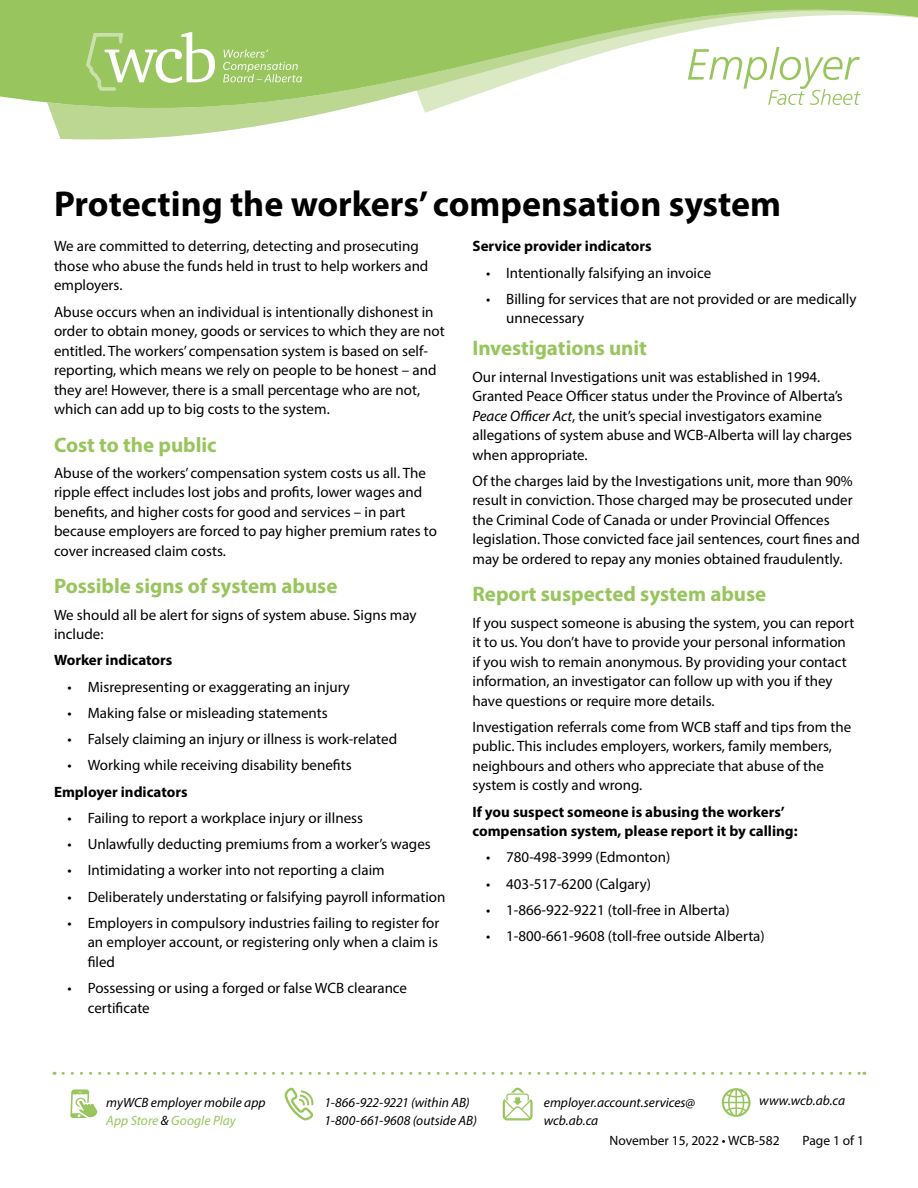
<style>
.page{position:relative;width:918px;height:1188px;background:#fff}
.page>*{position:absolute;margin:0;border:0;box-sizing:border-box;transform-origin:0 0}
.Main_title_copy{font:700 36px "Myriad Pro";color:#000}
.Subtitle{font:700 21px "Myriad Pro";color:#98c55d}
.Body_Text{font:700 21px "Myriad Pro";letter-spacing:-.005em;color:#98c55d}
.Body_Text-2{font:15px/19.5px "Myriad Pro";color:#000}
.Body_Text-3{font:700 15px/19.5px "Myriad Pro";color:#000}
.t1{font:italic 13.5px/18px "Myriad Pro";color:#000}
.t2{font:13.5px "Myriad Pro";color:#000}
.s1{font-style:italic}
.s2{color:#98c55d}
</style>
<div class="page">
<svg style="left:0;top:0;width:918px;height:140px"></svg>
<svg style="left:285px;top:1088px;width:29px;height:32px"></svg>
<svg style="left:503px;top:1088px;width:30px;height:32px"></svg>
<svg style="left:63px;top:1072px;width:802px;height:3px"></svg>
<svg style="left:722px;top:1088px;width:29px;height:29px"></svg>
<svg style="left:223px;top:49px;width:79px;height:33px;background:#a8ce77"></svg>
<svg style="left:86px;top:32px;width:129px;height:59px"></svg>
<svg style="left:688px;top:47px;width:173px;height:58px"></svg>
<svg style="left:70px;top:1089px;width:28px;height:30px"></svg>
<p class="Main_title_copy" style="left:54px;top:180px;width:729px">Protecting the workers’ compensation system</p>
<p class="Body_Text-2" style="left:54px;top:236px;width:376px">We are committed to deterring, detecting and prosecuting those who abuse the funds held in trust to help workers and employers.</p>
<p class="Body_Text-2" style="left:54px;top:302px;width:392px">Abuse occurs when an individual is intentionally dishonest in order to obtain money, goods or services to which they are not entitled. The workers’ compensation system is based on self&shy;reporting, which means we rely on people to be honest – and they are! However, there is a small percentage who are not, which can add up to big costs to the system.</p>
<p class="Subtitle" style="left:54px;top:431px;width:164px">Cost to the public</p>
<p class="Body_Text-2" style="left:54px;top:463px;width:384px">Abuse of the workers’ compensation system costs us all. The ripple effect includes lost jobs and profits, lower wages and benefits, and higher costs for good and services – in part because employers are forced to pay higher premium rates to cover increased claim costs.</p>
<p class="Subtitle" style="left:54px;top:573px;width:285px">Possible signs of system abuse</p>
<p class="Body_Text-2" style="left:54px;top:605px;width:364px">We should all be alert for signs of system abuse. Signs may include:</p>
<p class="Body_Text-3" style="left:54px;top:650px;width:120px">Worker indicators</p>
<p class="Body_Text-2" style="left:68px;top:677px;width:284px">• Misrepresenting or exaggerating an injury</p>
<p class="Body_Text-2" style="left:68px;top:703px;width:262px">• Making false or misleading statements</p>
<p class="Body_Text-2" style="left:68px;top:729px;width:331px">• Falsely claiming an injury or illness is work-related</p>
<p class="Body_Text-2" style="left:68px;top:755px;width:286px">• Working while receiving disability benefits</p>
<p class="Body_Text-3" style="left:54px;top:781px;width:135px">Employer indicators</p>
<p class="Body_Text-2" style="left:68px;top:808px;width:297px">• Failing to report a workplace injury or illness</p>
<p class="Body_Text-2" style="left:68px;top:834px;width:365px">• Unlawfully deducting premiums from a worker’s wages</p>
<p class="Body_Text-2" style="left:68px;top:860px;width:319px">• Intimidating a worker into not reporting a claim</p>
<p class="Body_Text-2" style="left:68px;top:887px;width:379px">• Deliberately understating or falsifying payroll information</p>
<p class="Body_Text-2" style="left:88px;top:913px;width:353px;text-align:justify;text-indent:-20px">• Employers in compulsory industries failing to register for an employer account, or registering only when a claim is filed</p>
<p class="Body_Text-2" style="left:88px;top:978px;width:321px;text-indent:-20px">• Possessing or using a forged or false WCB clearance certificate</p>
<p class="Body_Text-3" style="left:472px;top:236px;width:181px">Service provider indicators</p>
<p class="Body_Text-2" style="left:486px;top:263px;width:227px">• Intentionally falsifying an invoice</p>
<p class="Body_Text-2" style="left:506px;top:289px;width:352px;text-indent:-20px">• Billing for services that are not provided or are medically unnecessary</p>
<p class="Body_Text" style="left:472px;top:335px;width:176px">Investigations unit</p>
<p class="Body_Text-2" style="left:472px;top:367px;width:381px">Our internal Investigations unit was established in 1994.<br>Granted Peace Officer status under the Province of Alberta’s <span class="s1">Peace Officer Act</span>, the unit’s special investigators examine allegations of system abuse and WCB-Alberta will lay charges when appropriate.</p>
<p class="Body_Text-2" style="left:472px;top:471px;width:389px">Of the charges laid by the Investigations unit, more than 90% result in conviction. Those charged may be prosecuted under the Criminal Code of Canada or under Provincial Offences legislation. Those convicted face jail sentences, court fines and may be ordered to repay any monies obtained fraudulently.</p>
<p class="Subtitle" style="left:472px;top:581px;width:295px">Report suspected system abuse</p>
<p class="Body_Text-2" style="left:472px;top:613px;width:383px">If you suspect someone is abusing the system, you can report it to us. You don’t have to provide your personal information if you wish to remain anonymous. By providing your contact information, an investigator can follow up with you if they have questions or require more details.</p>
<p class="Body_Text-2" style="left:472px;top:717px;width:380px">Investigation referrals come from WCB staff and tips from the public. This includes employers, workers, family members, neighbours and others who appreciate that abuse of the system is costly and wrong.</p>
<p class="Body_Text-3" style="left:472px;top:801px;width:327px">If you suspect someone is abusing the workers’ compensation system, please report it by calling:</p>
<p class="Body_Text-2" style="left:486px;top:847px;width:186px">• 780-498-3999 (Edmonton)</p>
<p class="Body_Text-2" style="left:486px;top:874px;width:167px">• 403-517-6200 (Calgary)</p>
<p class="Body_Text-2" style="left:486px;top:900px;width:245px">• 1-866-922-9221 (toll-free in Alberta)</p>
<p class="Body_Text-2" style="left:486px;top:926px;width:280px">• 1-800-661-9608 (toll-free outside Alberta)</p>
<p class="t1" style="left:106px;top:1093px;width:161px">myWCB employer mobile app<br><span class="s2">App Store</span> &amp; <span class="s2">Google Play</span></p>
<p class="t1" style="left:325px;top:1093px;width:154px">1-866-922-9221 (within AB)<br>1-800-661-9608 (outside AB)</p>
<p class="t1" style="left:544px;top:1093px;width:153px">employer.account.services@</p>
<p class="t1" style="left:759px;top:1091px;width:88px">www.wcb.ab.ca</p>
<p class="t1" style="left:544px;top:1111px;width:56px">wcb.ab.ca</p>
<p class="t2" style="left:610px;top:1132px;width:172px">November 15, 2022 • WCB-582</p>
<p class="t2" style="left:803px;top:1132px;width:63px">Page 1 of 1</p>
</div>
